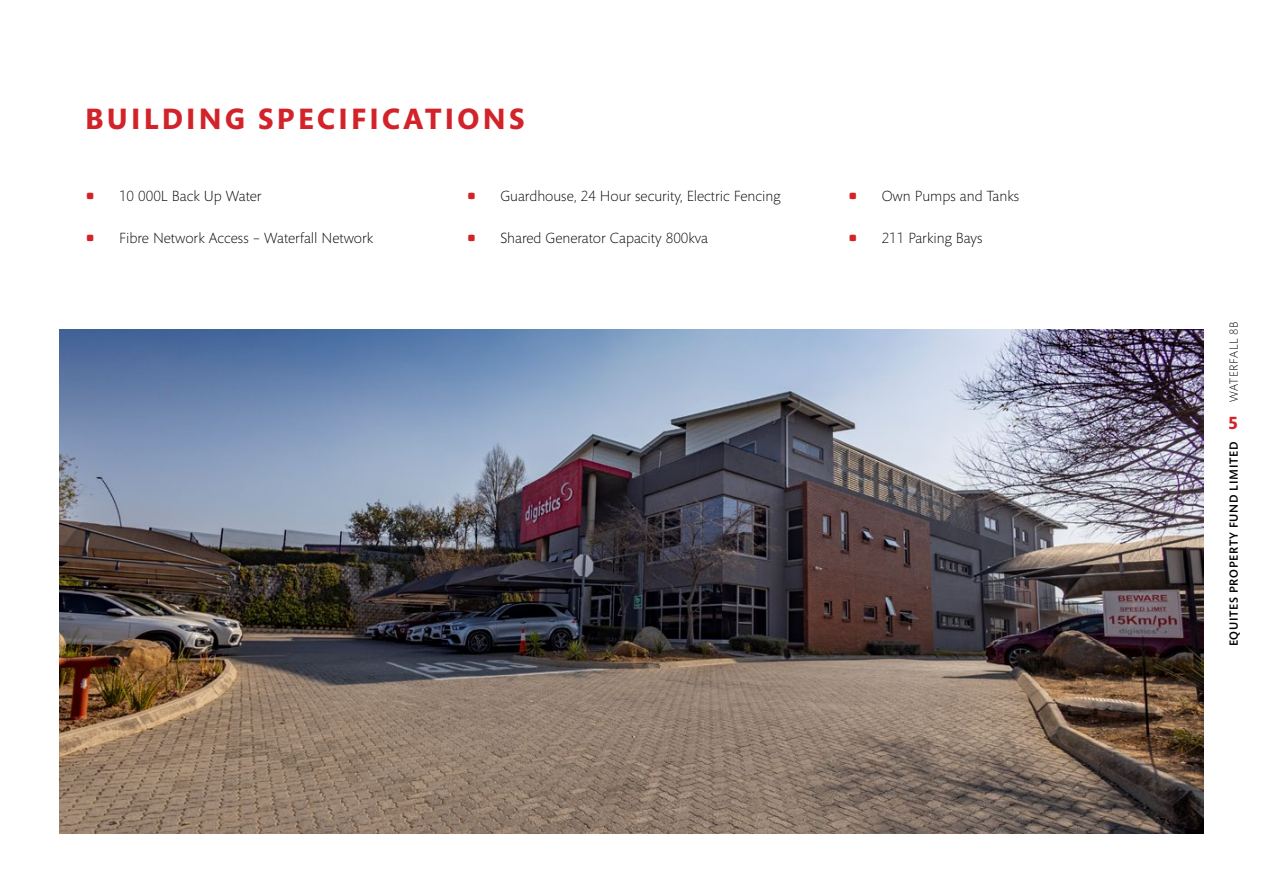
<style>
.page{position:relative;width:1263px;height:893px;background:#fff}
.page>*{position:absolute;margin:0;border:0;box-sizing:border-box;transform-origin:0 0}
.t1{font:700 30px "Mundo Sans Pro";letter-spacing:.11em;color:#d2232a}
.t2{font:700 18px "Mundo Sans Pro";color:#d2232a}
.t3{font:300 15px "Mundo Sans Pro";color:#000}
.t4{font:500 12px "Mundo Sans Pro";letter-spacing:.06em;color:#000}
.t5{font:300 12px "Mundo Sans Pro";letter-spacing:.06em;color:#000}
</style>
<div class="page">
<img style="left:60px;top:330px;width:1143px;height:503px">
<h1 class="t1" style="left:85px;top:99px;width:441px">BUILDING SPECIFICATIONS</h1>
<p class="t3" style="left:119px;top:186px;width:144px">10 000L Back Up Water</p>
<p class="t3" style="left:119px;top:228px;width:256px">Fibre Network Access – Waterfall Network</p>
<p class="t3" style="left:500px;top:186px;width:282px">Guardhouse, 24 Hour security, Electric Fencing</p>
<p class="t3" style="left:500px;top:228px;width:209px">Shared Generator Capacity 800kva</p>
<p class="t3" style="left:882px;top:186px;width:139px">Own Pumps and Tanks</p>
<p class="t3" style="left:882px;top:228px;width:102px">211 Parking Bays</p>
<p class="t5" style="left:1226px;top:402px;width:83px;rotate:-90deg">WATERFALL 8B</p>
<p class="t4" style="left:1226px;top:646px;width:206px;rotate:-90deg">EQUITES PROPERTY FUND LIMITED</p>
<p class="t2" style="left:1228px;top:411px;width:11px">5</p>
</div>
